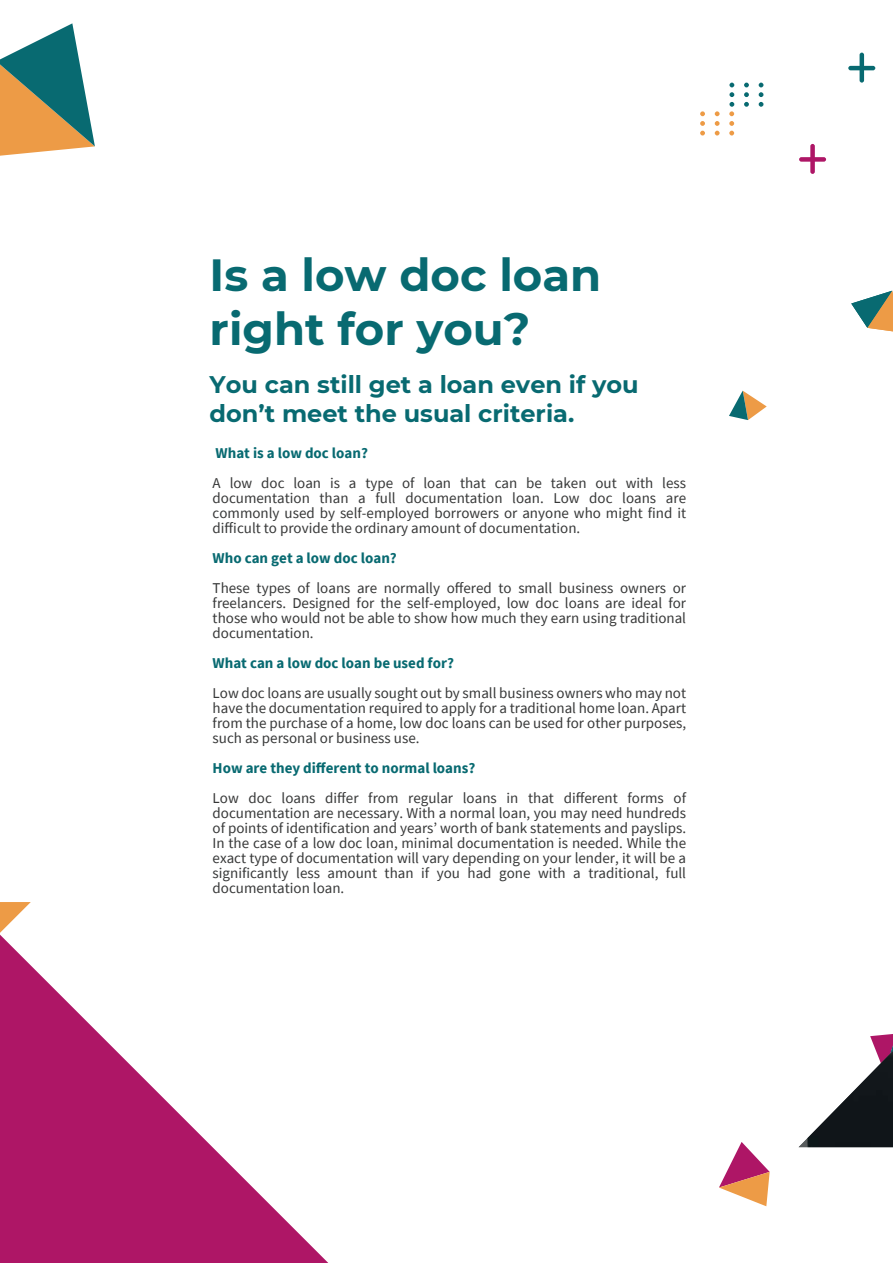
<style>
.page{position:relative;width:893px;height:1263px;background:#fff}
.page>*{position:absolute;margin:0;border:0;box-sizing:border-box;transform-origin:0 0}
.t1{font:700 45px/54px "Montserrat";color:#086a71}
.t2{font:700 24px/28.8px "Montserrat";color:#086a71}
.t3{font:15px/15px "Source Sans Pro";color:#373838;text-align:justify}
.t4{font:700 15px "Source Sans Pro";color:#086a71}
</style>
<div class="page">
<svg style="left:0;top:902px;width:31px;height:31px"></svg>
<svg style="left:0;top:23px;width:95px;height:133px"></svg>
<svg style="left:719px;top:1142px;width:51px;height:64px"></svg>
<svg style="left:729px;top:391px;width:38px;height:29px"></svg>
<svg style="left:744px;top:83px;width:5px;height:24px"></svg>
<svg style="left:759px;top:83px;width:4px;height:24px"></svg>
<svg style="left:700px;top:111px;width:5px;height:24px"></svg>
<svg style="left:715px;top:111px;width:5px;height:24px"></svg>
<svg style="left:729px;top:83px;width:5px;height:52px"></svg>
<svg style="left:799px;top:144px;width:27px;height:30px"></svg>
<svg style="left:848px;top:53px;width:27px;height:30px"></svg>
<svg style="left:0;top:934px;width:329px;height:329px"></svg>
<svg style="left:851px;top:291px;width:42px;height:41px"></svg>
<svg style="left:799px;top:1034px;width:94px;height:113px"></svg>
<img style="left:807px;top:1051px;width:86px;height:96px">
<h1 class="t1" style="left:210px;top:251px;width:393px">Is a low doc loan right for you?</h1>
<h2 class="t2" style="left:210px;top:371px;width:431px">You can still get a loan even if you don’t meet the usual criteria.</h2>
<p class="t4" style="left:216px;top:447px;width:154px">What is a low doc loan?</p>
<p class="t3" style="left:213px;top:476px;width:475px">A low doc loan is a type of loan that can be taken out with less documentation than a full documentation loan. Low doc loans are commonly used by self-employed borrowers or anyone who might find it difficult to provide the ordinary amount of documentation.</p>
<p class="t4" style="left:213px;top:552px;width:186px">Who can get a low doc loan?</p>
<p class="t3" style="left:213px;top:581px;width:475px">These types of loans are normally offered to small business owners or freelancers. Designed for the self-employed, low doc loans are ideal for those who would not be able to show how much they earn using traditional documentation.</p>
<p class="t4" style="left:213px;top:657px;width:243px">What can a low doc loan be used for?</p>
<p class="t3" style="left:213px;top:686px;width:475px">Low doc loans are usually sought out by small business owners who may not have the documentation required to apply for a traditional home loan. Apart from the purchase of a home, low doc loans can be used for other purposes, such as personal or business use.</p>
<p class="t4" style="left:213px;top:758px;width:264px">How are they different to normal loans?</p>
<p class="t3" style="left:213px;top:791px;width:475px">Low doc loans differ from regular loans in that different forms of documentation are necessary. With a normal loan, you may need hundreds of points of identification and years’ worth of bank statements and payslips.<br>In the case of a low doc loan, minimal documentation is needed. While the exact type of documentation will vary depending on your lender, it will be a significantly less amount than if you had gone with a traditional, full documentation loan.</p>
</div>
